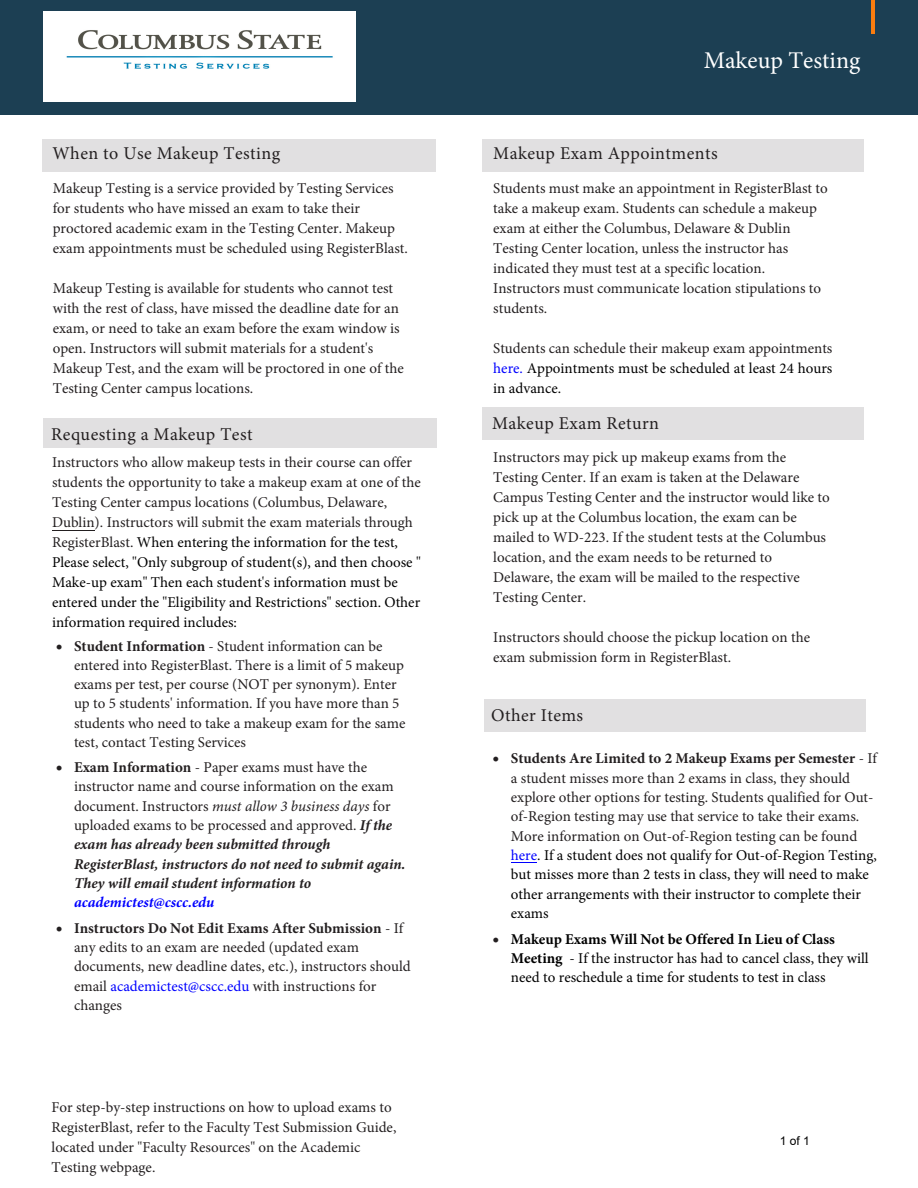
<style>
.page{position:relative;width:918px;height:1188px;background:#fff}
.page>*{position:absolute;margin:0;border:0;box-sizing:border-box;transform-origin:0 0}
.t1{font:24px "Minion Pro";color:#fff}
.SUBHEAD{font:18px "Minion Pro";letter-spacing:.025em;color:#231f20}
.t2{font:15px/20px "Minion Pro";color:#231f20}
.t3{font:15px/20px "Minion Pro";color:#000}
.t4{font:italic 700 15px "Minion Pro";color:#00f}
.t5{font:12px "Arial";color:#000}
.s1{color:#231f20}
.s2{font-weight:700}
.s3{font-style:italic}
.s4{font-weight:700;font-style:italic}
.s5{color:#00f}
.s6{color:#000}
</style>
<div class="page">
<div style="left:483px;top:139px;width:381px;height:33px;background:#e1e0e1"></div>
<div style="left:43px;top:418px;width:393px;height:30px;background:#e1e0e1"></div>
<div style="left:42px;top:139px;width:393px;height:33px;background:#e1e0e1"></div>
<div style="left:0;top:0;width:918px;height:115px;background:#1c3f53"></div>
<hr style="left:872px;top:0;width:3px;height:34px;background:#fa7d0f">
<hr style="left:52px;top:530px;width:43px;height:1px;background:#231f20">
<div style="left:483px;top:407px;width:381px;height:32px;background:#e1e0e1"></div>
<svg style="left:511px;top:862px;width:26px;height:1px"></svg>
<div style="left:484px;top:699px;width:381px;height:32px;background:#e1e0e1"></div>
<img style="left:43px;top:12px;width:312px;height:89px">
<p class="SUBHEAD" style="left:52px;top:141px;width:229px">When to Use Makeup Testing</p>
<p class="t2" style="left:53px;top:178px;width:357px">Makeup Testing is a service provided by Testing Services for students who have missed an exam to take their proctored academic exam in the Testing Center. Makeup exam appointments must be scheduled using RegisterBlast.</p>
<p class="t2" style="left:53px;top:279px;width:353px">Makeup Testing is available for students who cannot test with the rest of class, have missed the deadline date for an exam, or need to take an exam before the exam window is open. Instructors will submit materials for a student's Makeup Test, and the exam will be proctored in one of the Testing Center campus locations.</p>
<p class="SUBHEAD" style="left:51px;top:422px;width:203px">Requesting a Makeup Test</p>
<p class="t3" style="left:52px;top:453px;width:370px"><span class="s1">Instructors who allow makeup tests in their course can offer students the opportunity to take a makeup exam at one of the Testing Center campus locations (Columbus, Delaware, Dublin). Instructors will submit the exam materials through RegisterBlast.</span> When entering the information for the test, Please select, "Only subgroup of student(s), and then choose " Make-up exam" Then each student's information must be entered under the "Eligibility and Restrictions" section. Other information required includes:</p>
<p class="t2" style="left:74px;top:636px;width:333px;line-height:19.2px;text-indent:-18px">• <span class="s2">Student Information</span> - Student information can be entered into RegisterBlast. There is a limit of 5 makeup exams per test, per course (NOT per synonym). Enter up to 5 students' information. If you have more than 5 students who need to take a makeup exam for the same test, contact Testing Services</p>
<p class="t2" style="left:74px;top:758px;width:333px;line-height:19.2px;text-indent:-18px">• <span class="s2">Exam Information</span> - Paper exams must have the instructor name and course information on the exam document. Instructors <span class="s3">must allow 3 business days</span> for uploaded exams to be processed and approved. <span class="s4">If the exam has already been submitted through RegisterBlast, instructors do not need to submit again.<br>They will email student information to</span></p>
<p class="t4" style="left:74px;top:892px;width:142px">academictest@cscc.edu</p>
<p class="t2" style="left:74px;top:919px;width:338px;line-height:19.2px;text-indent:-18px">• <span class="s2">Instructors Do Not Edit Exams After Submission</span> - If any edits to an exam are needed (updated exam documents, new deadline dates, etc.), instructors should email <span class="s5">academictest@cscc.edu</span> with instructions for changes</p>
<p class="t2" style="left:52px;top:1098px;width:346px">For step-by-step instructions on how to upload exams to RegisterBlast, refer to the Faculty Test Submission Guide, located under "Faculty Resources" on the Academic Testing webpage.</p>
<p class="t1" style="left:704px;top:44px;width:158px">Makeup Testing</p>
<p class="SUBHEAD" style="left:493px;top:141px;width:226px">Makeup Exam Appointments</p>
<p class="t2" style="left:493px;top:178px;width:336px">Students must make an appointment in RegisterBlast to take a makeup exam. Students can schedule a makeup exam at either the Columbus, Delaware &amp; Dublin Testing Center location, unless the instructor has indicated they must test at a specific location.<br>Instructors must communicate location stipulations to students.</p>
<p class="t3" style="left:493px;top:338px;width:341px;text-align:justify"><span class="s1">Students can schedule their makeup exam appointments </span><span class="s5">here.</span> Appointments must be scheduled at least 24 hours in advance.</p>
<p class="SUBHEAD" style="left:492px;top:411px;width:169px">Makeup Exam Return</p>
<p class="t2" style="left:493px;top:447px;width:338px">Instructors may pick up makeup exams from the Testing Center. If an exam is taken at the Delaware Campus Testing Center and the instructor would like to pick up at the Columbus location, the exam can be mailed to WD-223. If the student tests at the Columbus location, and the exam needs to be returned to Delaware, the exam will be mailed to the respective Testing Center.</p>
<p class="t2" style="left:493px;top:627px;width:318px">Instructors should choose the pickup location on the exam submission form in RegisterBlast.</p>
<p class="SUBHEAD" style="left:491px;top:703px;width:94px">Other Items</p>
<p class="t2" style="left:511px;top:749px;width:368px;line-height:19.4px;text-indent:-18px">• <span class="s2">Students Are Limited to 2 Makeup Exams per Semester</span> - If a student misses more than 2 exams in class, they should explore other options for testing. Students qualified for Out&shy;of-Region testing may use that service to take their exams.<br>More information on Out-of-Region testing can be found <span class="s5">here</span><span class="s6">. If a student does not qualify for Out-of-Region Testing, but misses more than 2 tests in class, they will need to make other arrangements with their instructor to complete their exams</span></p>
<p class="t3" style="left:511px;top:929px;width:359px;line-height:19.4px;text-indent:-18px"><span class="s1">•</span> <span class="s2">Makeup Exams Will Not be Offered In Lieu of Class<br>Meeting</span> - If the instructor has had to cancel class, they will need to reschedule a time for students to test in class</p>
<p class="t5" style="left:780px;top:1132px;width:32px">1 of 1</p>
</div>
